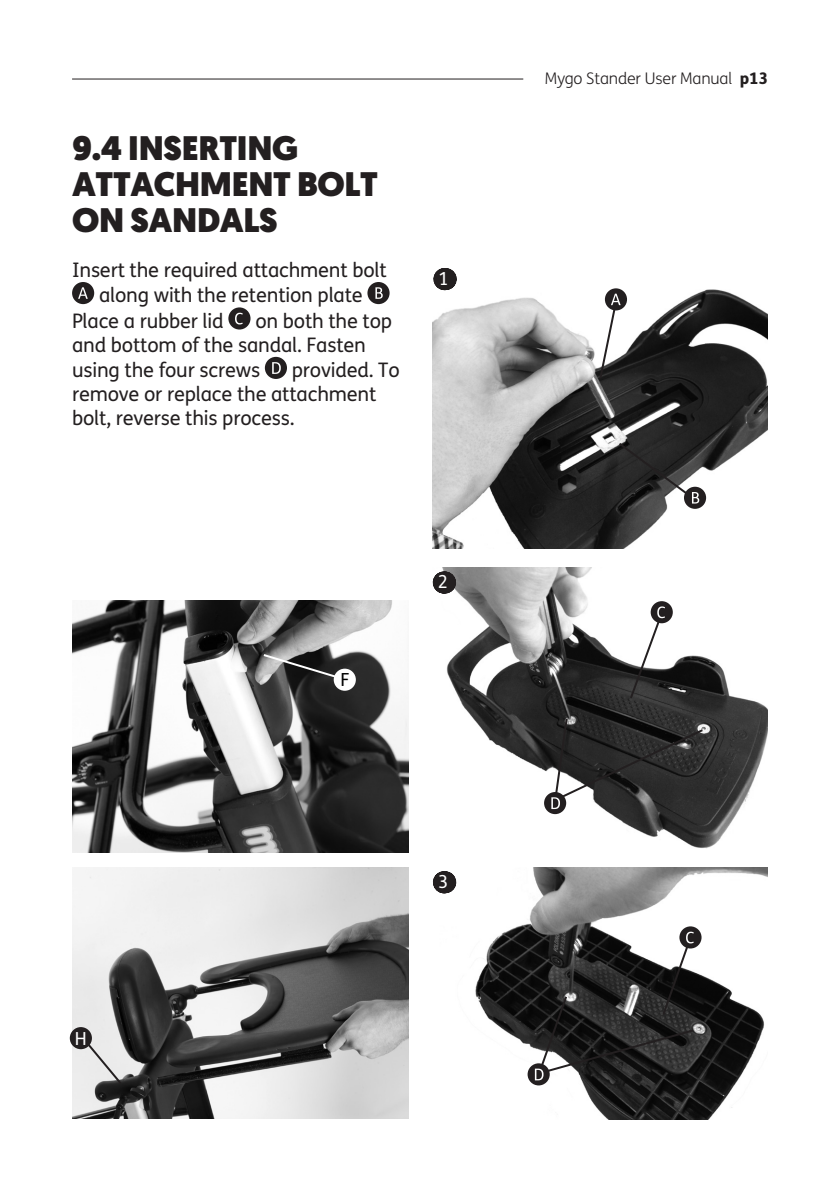
<style>
.page{position:relative;width:840px;height:1191px;background:#fff}
.page>*{position:absolute;margin:0;border:0;box-sizing:border-box;transform-origin:0 0}
.t1{font:900 34px/36px "Geomanist";letter-spacing:-.01em;color:#231f20}
.t2{font:20px/24.8px "FS Me";letter-spacing:-.01em;color:#231f20}
.DOT_BLACK{font:18px "FS Me";color:#fff}
.t3{font:18px "FS Me";color:#000}
.t4{font:300 16px "FS Me";letter-spacing:-.01em;color:#231f20}
.s1{font-weight:800}
</style>
<div class="page">
<hr style="left:72px;top:79px;width:451px;height:1px;background:#231f20">
<div style="left:72px;top:282px;width:22px;height:22px;background:#231f20;border-radius:50%"></div>
<svg style="left:78px;top:287px;width:10px;height:12px"></svg>
<div style="left:367px;top:282px;width:22px;height:22px;background:#231f20;border-radius:50%"></div>
<svg style="left:375px;top:287px;width:7px;height:12px"></svg>
<div style="left:228px;top:307px;width:22px;height:22px;background:#231f20;border-radius:50%"></div>
<svg style="left:235px;top:313px;width:7px;height:11px"></svg>
<div style="left:265px;top:357px;width:22px;height:22px;background:#231f20;border-radius:50%"></div>
<svg style="left:272px;top:362px;width:9px;height:12px"></svg>
<img style="left:72px;top:600px;width:336px;height:252px">
<svg style="left:261px;top:652px;width:83px;height:29px;background:#5a5a5a"></svg>
<img style="left:72px;top:867px;width:336px;height:252px">
<svg style="left:83px;top:1038px;width:40px;height:48px;background:#d3d3d3"></svg>
<img style="left:432px;top:567px;width:335px;height:282px">
<img style="left:432px;top:268px;width:335px;height:280px">
<img style="left:433px;top:867px;width:334px;height:252px">
<svg style="left:444px;top:268px;width:1px;height:22px"></svg>
<svg style="left:443px;top:571px;width:2px;height:22px"></svg>
<svg style="left:443px;top:871px;width:2px;height:22px"></svg>
<div style="left:604px;top:288px;width:22px;height:22px;background:#231f20;border-radius:50%"></div>
<svg style="left:597px;top:294px;width:23px;height:87px"></svg>
<svg style="left:683px;top:487px;width:22px;height:22px"></svg>
<svg style="left:616px;top:441px;width:82px;height:62px;background:#403f40"></svg>
<div style="left:679px;top:926px;width:22px;height:22px;background:#231f20;border-radius:50%"></div>
<svg style="left:543px;top:792px;width:23px;height:22px"></svg>
<svg style="left:551px;top:716px;width:153px;height:93px;background:#3b3b3b"></svg>
<svg style="left:527px;top:1063px;width:22px;height:22px"></svg>
<svg style="left:534px;top:931px;width:161px;height:149px;background:#3e3e3e"></svg>
<div style="left:70px;top:1027px;width:22px;height:22px;background:#231f20;border-radius:50%"></div>
<div style="left:333px;top:668px;width:22px;height:23px;background:#fff;border-radius:50%"></div>
<div style="left:650px;top:601px;width:22px;height:22px;background:#231f20;border-radius:50%"></div>
<svg style="left:628px;top:606px;width:36px;height:94px"></svg>
<p class="t1" style="left:72px;top:130px;width:307px">9.4 INSERTING<br>ATTACHMENT BOLT<br>ON SANDALS</p>
<p class="t2" style="left:72px;top:257px;width:316px">Insert the required attachment bolt</p>
<p class="t2" style="left:99px;top:282px;width:265px">along with the retention plate</p>
<p class="t2" style="left:72px;top:308px;width:153px">Place a rubber lid</p>
<p class="t2" style="left:72px;top:308px;width:321px;text-indent:183px">on both the top and bottom of the sandal. Fasten using the four screws</p>
<p class="t2" style="left:72px;top:357px;width:329px;line-height:24px;text-indent:219px">provided. To remove or replace the attachment bolt, reverse this process.</p>
<p class="DOT_BLACK" style="left:438px;top:266px;width:12px">1</p>
<p class="t3" style="left:340px;top:667px;width:10px">F</p>
<p class="DOT_BLACK" style="left:437px;top:569px;width:12px">2</p>
<p class="DOT_BLACK" style="left:75px;top:1025px;width:13px">H</p>
<p class="DOT_BLACK" style="left:438px;top:869px;width:12px">3</p>
<p class="t4" style="left:544px;top:67px;width:224px">Mygo Stander User Manual <span class="s1">p13</span></p>
</div>
